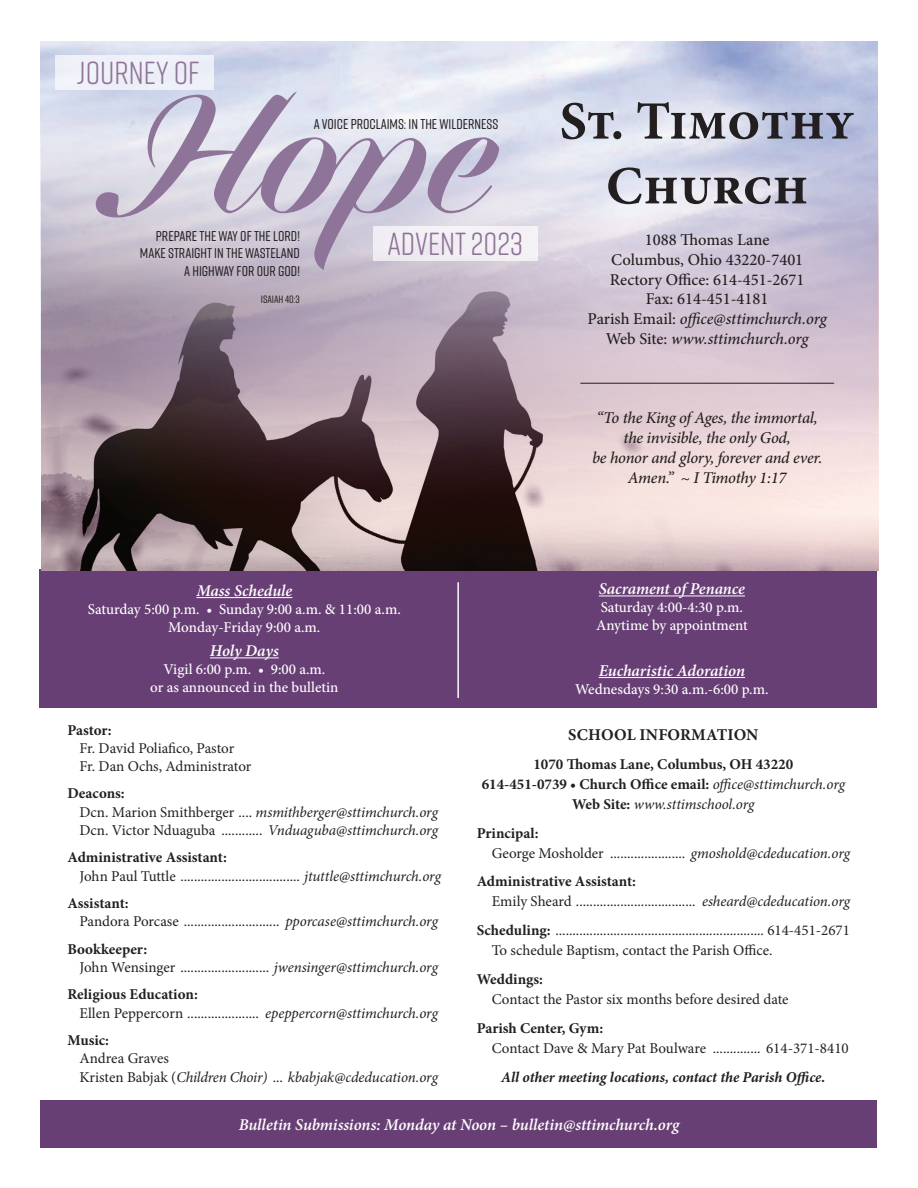
<style>
.page{position:relative;width:918px;height:1188px;background:#fff}
.page>*{position:absolute;margin:0;border:0;box-sizing:border-box;transform-origin:0 0}
.t1{font:600 153px "Dunhill Script";color:#8f7499}
.t2{font:700 54px/64.8px "Minion Pro";color:#231f20;text-align:center}
.t3{font:31.95px "Rift Soft";color:#8f7499}
.t4{font:500 16.5px/19.8px "Minion Pro";color:#231f20;text-align:center}
.t5{font:italic 600 16.5px "Minion Pro";letter-spacing:-.005em;color:#fff}
.t6{font:italic 500 16.5px/19.8px "Minion Pro";letter-spacing:-.02em;color:#231f20;text-align:center}
.t7{font:700 16.5px "Minion Pro";letter-spacing:.01em;color:#231f20}
.t8{font:15px/18.3px "Minion Pro";letter-spacing:-.005em;color:#231f20}
.t9{font:500 15px/18px "Minion Pro";color:#fff;text-align:center}
.t10{font:700 15px/20px "Minion Pro";color:#231f20;text-align:center}
.t11{font:italic 15px/18.3px "Minion Pro";letter-spacing:-.01em;color:#231f20}
.t12{font:italic 700 15px "Minion Pro";letter-spacing:-.005em;color:#231f20}
.t13{font:500 14.25px/17px "Rift Soft";color:#231f20;text-align:right}
.t14{font:500 10.65px "Rift Soft";color:#231f20}
.s1{font-style:italic}
.s2{font-weight:700}
.s3{font-weight:700;font-style:normal}
.s4{font-style:normal}
.s5{font-weight:400;font-style:italic}
</style>
<div class="page">
<div style="left:40px;top:1100px;width:838px;height:48px;background:#683f75"></div>
<div style="left:40px;top:569px;width:837px;height:138px;background:#683f75"></div>
<hr style="left:196px;top:597px;width:96px;height:1px;background:#fff">
<hr style="left:210px;top:657px;width:69px;height:1px;background:#fff">
<hr style="left:599px;top:596px;width:146px;height:1px;background:#fff">
<hr style="left:599px;top:677px;width:146px;height:1px;background:#fff">
<hr style="left:458px;top:582px;width:1px;height:116px;background:#fff">
<img style="left:41px;top:497px;width:837px;height:73px">
<img style="left:40px;top:41px;width:838px;height:456px">
<div style="left:374px;top:227px;width:164px;height:34px;background:#f2f0f4"></div>
<div style="left:55px;top:56px;width:158px;height:34px;background:#eef0f8"></div>
<hr style="left:580px;top:383px;width:254px;height:1px;background:#231f20">
<p class="t3" style="left:77px;top:51px;width:124px">JOURNEY OF</p>
<p class="t1" style="left:104px;top:50px;width:393px">Hope</p>
<p class="t13" style="left:314px;top:115px;width:186px">A VOICE PROCLAIMS: IN THE WILDERNESS</p>
<p class="t13" style="left:140px;top:227px;width:161px">PREPARE THE WAY OF THE LORD!<br>MAKE STRAIGHT IN THE WASTELAND<br>A HIGHWAY FOR OUR GOD!</p>
<p class="t14" style="left:261px;top:292px;width:41px">ISAIAH 40:3</p>
<p class="t3" style="left:387px;top:221px;width:137px">ADVENT 2023</p>
<p class="t5" style="left:196px;top:579px;width:98px">Mass Schedule</p>
<p class="t9" style="left:88px;top:600px;width:314px">Saturday 5:00 p.m. • Sunday 9:00 a.m. &amp; 11:00 a.m.<br>Monday-Friday 9:00 a.m.</p>
<p class="t5" style="left:210px;top:639px;width:70px">Holy Days</p>
<p class="t9" style="left:150px;top:660px;width:190px">Vigil 6:00 p.m. • 9:00 a.m.<br>or as announced in the bulletin</p>
<p class="t2" style="left:560px;top:88px;width:297px">St. Timothy<br>Church</p>
<p class="t4" style="left:588px;top:230px;width:241px">1088 Thomas Lane<br>Columbus, Ohio 43220-7401<br>Rectory Office: 614-451-2671<br>Fax: 614-451-4181<br>Parish Email: <span class="s1">office@sttimchurch.org<br></span>Web Site: <span class="s1">www.sttimchurch.org</span></p>
<p class="t6" style="left:592px;top:408px;width:232px">“To the King of Ages, the immortal, the invisible, the only God,<br>be honor and glory, forever and ever.<br>Amen.” ~ I Timothy 1:17</p>
<p class="t5" style="left:599px;top:577px;width:148px">Sacrament of Penance</p>
<p class="t9" style="left:596px;top:599px;width:153px">Saturday 4:00-4:30 p.m.<br>Anytime by appointment</p>
<p class="t5" style="left:599px;top:659px;width:148px">Eucharistic Adoration</p>
<p class="t9" style="left:575px;top:680px;width:195px">Wednesdays 9:30 a.m.-6:00 p.m.</p>
<p class="t8" style="left:80px;top:721px;width:173px;text-indent:-12px"><span class="s2">Pastor:<br></span>Fr. David Poliafico, Pastor<br>Fr. Dan Ochs, Administrator</p>
<p class="t8" style="left:80px;top:785px;width:360px;text-indent:-12px"><span class="s2">Deacons:<br></span>Dcn. Marion Smithberger .... <span class="s1">msmithberger@sttimchurch.org<br></span>Dcn. Victor Nduaguba ............ <span class="s1">Vnduaguba@sttimchurch.org</span></p>
<p class="t8" style="left:80px;top:849px;width:363px;text-indent:-12px"><span class="s2">Administrative Assistant:<br></span>John Paul Tuttle ................................... <span class="s1">jtuttle@sttimchurch.org</span></p>
<p class="t8" style="left:80px;top:894px;width:360px;text-indent:-12px"><span class="s2">Assistant:<br></span>Pandora Porcase ............................ <span class="s1">pporcase@sttimchurch.org</span></p>
<p class="t8" style="left:80px;top:940px;width:360px;text-indent:-12px"><span class="s2">Bookkeeper:<br></span>John Wensinger .......................... <span class="s1">jwensinger@sttimchurch.org</span></p>
<p class="t8" style="left:80px;top:986px;width:360px;text-indent:-12px"><span class="s2">Religious Education:<br></span>Ellen Peppercorn ..................... <span class="s1">epeppercorn@sttimchurch.org</span></p>
<p class="t11" style="left:80px;top:1031px;width:360px;text-indent:-12px"><span class="s3">Music:<br></span><span class="s4">Andrea Graves<br>Kristen Babjak (</span>Children Choir) <span class="s4">...</span> kbabjak@cdeducation.org</p>
<p class="t7" style="left:568px;top:723px;width:192px">SCHOOL INFORMATION</p>
<p class="t10" style="left:482px;top:754px;width:365px">1070 Thomas Lane, Columbus, OH 43220<br>614-451-0739 • Church Office email: <span class="s5">office@sttimchurch.org<br></span>Web Site: <span class="s5">www.sttimschool.org</span></p>
<p class="t8" style="left:492px;top:823px;width:360px;line-height:20px;text-indent:-15px"><span class="s2">Principal:<br></span>George Mosholder ...................... <span class="s1">gmoshold@cdeducation.org</span></p>
<p class="t8" style="left:492px;top:872px;width:360px;line-height:20px;text-indent:-15px"><span class="s2">Administrative Assistant:<br></span>Emily Sheard ................................... <span class="s1">esheard@cdeducation.org</span></p>
<p class="t8" style="left:492px;top:921px;width:360px;line-height:20px;text-indent:-15px"><span class="s2">Scheduling:</span> ............................................................. 614-451-2671<br>To schedule Baptism, contact the Parish Office.</p>
<p class="t8" style="left:492px;top:969px;width:298px;line-height:20px;text-indent:-15px"><span class="s2">Weddings:<br></span>Contact the Pastor six months before desired date</p>
<p class="t8" style="left:492px;top:1018px;width:358px;line-height:20px;text-indent:-15px"><span class="s2">Parish Center, Gym:<br></span>Contact Dave &amp; Mary Pat Boulware .............. 614-371-8410</p>
<p class="t12" style="left:501px;top:1066px;width:326px">All other meeting locations, contact the Parish Office.</p>
<p class="t5" style="left:239px;top:1113px;width:442px">Bulletin Submissions: Monday at Noon – bulletin@sttimchurch.org</p>
</div>
